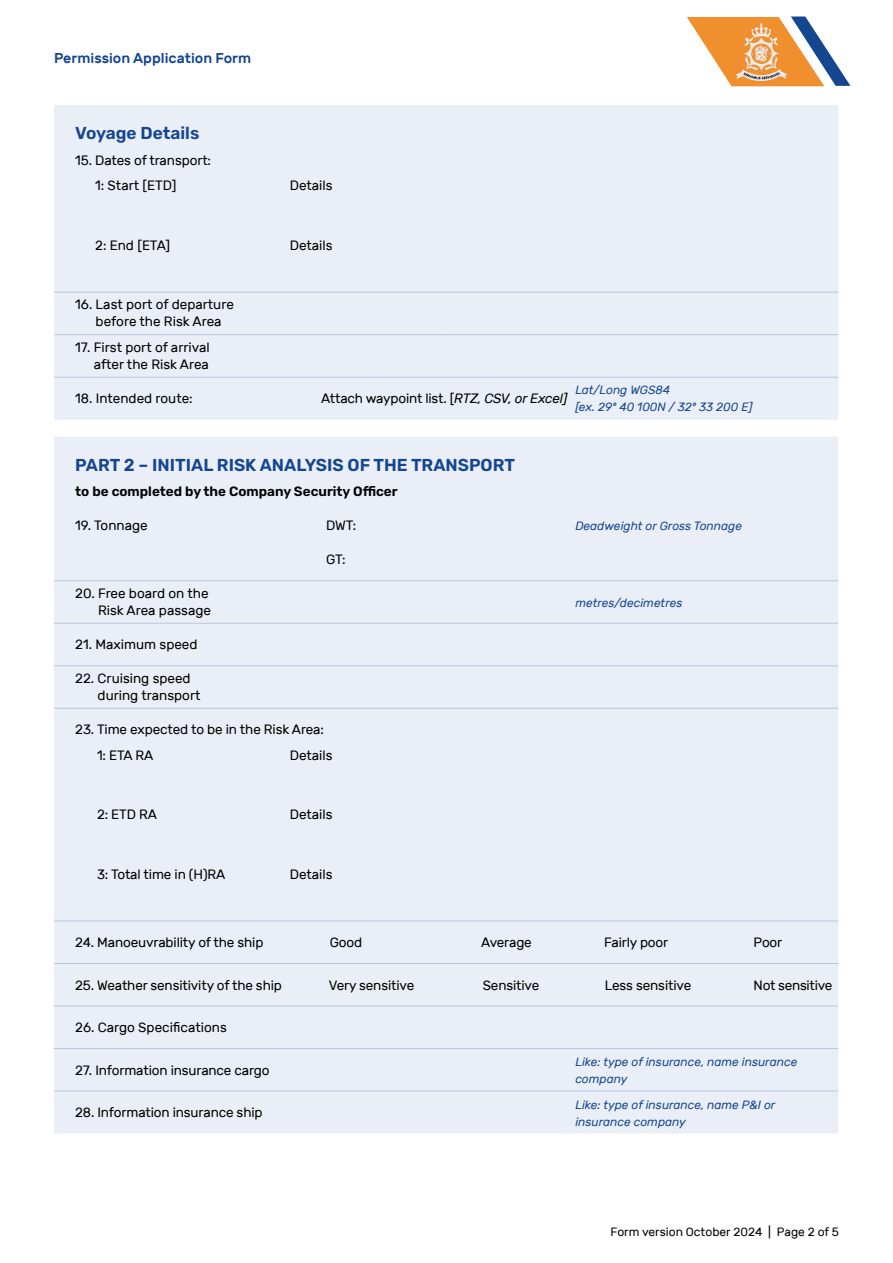
<style>
.page{position:relative;width:893px;height:1263px;background:#fff}
.page>*{position:absolute;margin:0;border:0;box-sizing:border-box;transform-origin:0 0}
.t1{font:600 17.25px "Rubik";color:#154690}
.t2{font:500 14.25px "Rubik";color:#154690}
.t3{font:13.5px/17px "Rubik";letter-spacing:-.01em;color:#000}
.t4{font:600 13.5px "Rubik";color:#000}
.t5{font:italic 12px/17px "Rubik";color:#154690}
.t6{font:12px "Rubik";color:#000}
.s1{font-style:italic}
</style>
<div class="page">
<div style="left:54px;top:105px;width:784px;height:315px;background:#eaeef6"></div>
<hr style="left:54px;top:292px;width:392px;height:1px;background:#b9c7de">
<hr style="left:446px;top:292px;width:392px;height:1px;background:#b9c7de">
<hr style="left:54px;top:334px;width:392px;height:1px;background:#b9c7de">
<hr style="left:446px;top:334px;width:392px;height:1px;background:#b9c7de">
<hr style="left:54px;top:377px;width:392px;height:1px;background:#b9c7de">
<hr style="left:446px;top:377px;width:392px;height:1px;background:#b9c7de">
<div style="left:54px;top:437px;width:784px;height:696px;background:#eaeef6"></div>
<hr style="left:54px;top:580px;width:392px;height:1px;background:#b9c7de">
<hr style="left:446px;top:580px;width:392px;height:1px;background:#b9c7de">
<hr style="left:54px;top:623px;width:392px;height:1px;background:#b9c7de">
<hr style="left:446px;top:623px;width:392px;height:1px;background:#b9c7de">
<hr style="left:54px;top:665px;width:392px;height:1px;background:#b9c7de">
<hr style="left:446px;top:665px;width:392px;height:1px;background:#b9c7de">
<hr style="left:54px;top:708px;width:392px;height:1px;background:#b9c7de">
<hr style="left:446px;top:708px;width:392px;height:1px;background:#b9c7de">
<hr style="left:54px;top:921px;width:392px;height:1px;background:#b9c7de">
<hr style="left:446px;top:921px;width:392px;height:1px;background:#b9c7de">
<hr style="left:54px;top:963px;width:392px;height:1px;background:#b9c7de">
<hr style="left:446px;top:963px;width:392px;height:1px;background:#b9c7de">
<hr style="left:54px;top:1006px;width:392px;height:1px;background:#b9c7de">
<hr style="left:446px;top:1006px;width:392px;height:1px;background:#b9c7de">
<hr style="left:54px;top:1048px;width:392px;height:1px;background:#b9c7de">
<hr style="left:446px;top:1048px;width:392px;height:1px;background:#b9c7de">
<hr style="left:54px;top:1091px;width:392px;height:1px;background:#b9c7de">
<hr style="left:446px;top:1091px;width:392px;height:1px;background:#b9c7de">
<svg style="left:687px;top:17px;width:163px;height:69px"></svg>
<p class="t2" style="left:54px;top:50px;width:199px">Permission Application Form</p>
<p class="t1" style="left:75px;top:123px;width:126px">Voyage Details</p>
<p class="t3" style="left:95px;top:147px;width:117px;line-height:25.5px;text-indent:-20px">15. Dates of transport:<br>1: Start [ETD]</p>
<p class="t3" style="left:290px;top:177px;width:44px">Details</p>
<p class="t3" style="left:95px;top:237px;width:76px">2: End [ETA]</p>
<p class="t3" style="left:290px;top:237px;width:44px">Details</p>
<p class="t3" style="left:75px;top:296px;width:160px;text-align:center">16. Last port of departure before the Risk Area</p>
<p class="t3" style="left:75px;top:339px;width:136px;text-align:right">17. First port of arrival after the Risk Area</p>
<p class="t3" style="left:75px;top:390px;width:119px">18. Intended route:</p>
<p class="t3" style="left:321px;top:390px;width:248px">Attach waypoint list. [<span class="s1">RTZ, CSV, or Excel]</span></p>
<p class="t5" style="left:575px;top:382px;width:179px">Lat/Long WGS84<br>[ex. 29º 40 100N / 32º 33 200 E]</p>
<p class="t1" style="left:75px;top:455px;width:441px">PART 2 – INITIAL RISK ANALYSIS OF THE TRANSPORT</p>
<p class="t4" style="left:75px;top:484px;width:324px">to be completed by the Company Security Officer</p>
<p class="t3" style="left:75px;top:517px;width:74px">19. Tonnage</p>
<p class="t3" style="left:326px;top:517px;width:32px">DWT:</p>
<p class="t3" style="left:326px;top:551px;width:21px">GT:</p>
<p class="t3" style="left:75px;top:585px;width:137px;text-align:right">20. Free board on the<br>Risk Area passage</p>
<p class="t3" style="left:75px;top:636px;width:124px">21. Maximum speed</p>
<p class="t3" style="left:98px;top:670px;width:104px;text-indent:-22px">22. Cruising speed during transport</p>
<p class="t3" style="left:97px;top:717px;width:229px;line-height:25.5px;text-indent:-22px">23. Time expected to be in the Risk Area:<br>1: ETA RA</p>
<p class="t3" style="left:290px;top:747px;width:44px">Details</p>
<p class="t3" style="left:97px;top:807px;width:61px">2: ETD RA</p>
<p class="t3" style="left:290px;top:807px;width:44px">Details</p>
<p class="t3" style="left:97px;top:866px;width:130px">3: Total time in (H)RA</p>
<p class="t3" style="left:290px;top:866px;width:44px">Details</p>
<p class="t5" style="left:575px;top:518px;width:168px">Deadweight or Gross Tonnage</p>
<p class="t5" style="left:575px;top:594px;width:109px">metres/decimetres</p>
<p class="t3" style="left:75px;top:934px;width:190px">24. Manoeuvrability of the ship</p>
<p class="t3" style="left:330px;top:934px;width:34px">Good</p>
<p class="t3" style="left:481px;top:934px;width:52px">Average</p>
<p class="t3" style="left:604px;top:934px;width:66px">Fairly poor</p>
<p class="t3" style="left:754px;top:934px;width:30px">Poor</p>
<p class="t3" style="left:75px;top:977px;width:208px">25. Weather sensitivity of the ship</p>
<p class="t3" style="left:329px;top:977px;width:87px">Very sensitive</p>
<p class="t3" style="left:483px;top:977px;width:58px">Sensitive</p>
<p class="t3" style="left:605px;top:977px;width:88px">Less sensitive</p>
<p class="t3" style="left:754px;top:977px;width:80px">Not sensitive</p>
<p class="t3" style="left:75px;top:1019px;width:153px">26. Cargo Specifications</p>
<p class="t3" style="left:75px;top:1062px;width:196px">27. Information insurance cargo</p>
<p class="t3" style="left:75px;top:1104px;width:189px">28. Information insurance ship</p>
<p class="t5" style="left:575px;top:1054px;width:224px">Like: type of insurance, name insurance company</p>
<p class="t5" style="left:575px;top:1096px;width:202px">Like: type of insurance, name P&amp;I or insurance company</p>
<p class="t6" style="left:611px;top:1225px;width:230px">Form version October 2024 | Page 2 of 5</p>
</div>
